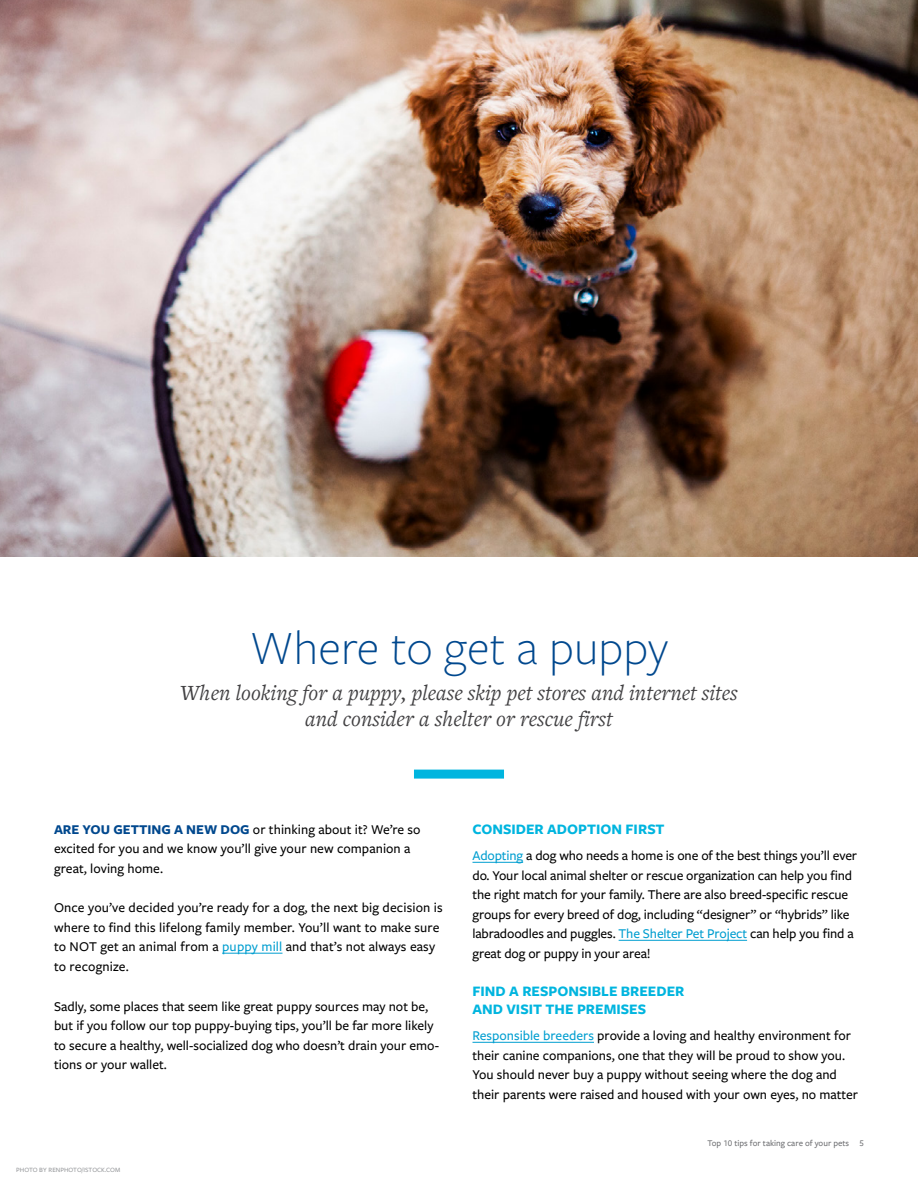
<style>
.page{position:relative;width:918px;height:1188px;background:#fff}
.page>*{position:absolute;margin:0;border:0;box-sizing:border-box;transform-origin:0 0}
.t1{font:300 49.5px "Freight Sans Pro";color:#00488e}
.t2{font:italic 22.5px/25.5px "Freight Text Pro";color:#414042;text-align:center}
.t3{font:700 15px/18px "Freight Sans Pro";color:#00b5df}
.t4{font:500 13.95px/19.5px "Freight Sans Pro";color:#000}
.t5{font:500 9px "Freight Sans Pro";color:#6d6e71}
.t6{font:500 6.75px "Freight Sans Pro";color:#939598}
.s1{font-weight:700;color:#00488e}
.s2{color:#009ed0}
</style>
<div class="page">
<hr style="left:222px;top:953px;width:60px;height:1px;background:#009ed0">
<hr style="left:472px;top:862px;width:51px;height:1px;background:#009ed0">
<hr style="left:619px;top:940px;width:128px;height:1px;background:#009ed0">
<hr style="left:472px;top:1042px;width:122px;height:1px;background:#009ed0">
<img style="left:0;top:0;width:918px;height:556px">
<div style="left:414px;top:770px;width:90px;height:9px;background:#00b5df"></div>
<h1 class="t1" style="left:250px;top:615px;width:420px">Where to get a puppy</h1>
<h2 class="t2" style="left:180px;top:680px;width:559px">When looking for a puppy, please skip pet stores and internet sites and consider a shelter or rescue first</h2>
<p class="t4" style="left:54px;top:819px;width:368px"><span class="s1">ARE YOU GETTING A NEW DOG</span> or thinking about it? We’re so excited for you and we know you’ll give your new companion a great, loving home.</p>
<p class="t4" style="left:54px;top:898px;width:390px">Once you’ve decided you’re ready for a dog, the next big decision is where to find this lifelong family member. You’ll want to make sure to NOT get an animal from a <span class="s2">puppy mill</span> and that’s not always easy to recognize.</p>
<p class="t4" style="left:54px;top:996px;width:387px">Sadly, some places that seem like great puppy sources may not be, but if you follow our top puppy-buying tips, you’ll be far more likely to secure a healthy, well-socialized dog who doesn’t drain your emo&shy;tions or your wallet.</p>
<p class="t6" style="left:16px;top:1165px;width:106px">PHOTO BY RENPHOTO/ISTOCK.COM</p>
<p class="t3" style="left:472px;top:820px;width:194px">CONSIDER ADOPTION FIRST</p>
<p class="t4" style="left:472px;top:846px;width:386px"><span class="s2">Adopting</span> a dog who needs a home is one of the best things you’ll ever do. Your local animal shelter or rescue organization can help you find the right match for your family. There are also breed-specific rescue groups for every breed of dog, including “designer” or “hybrids” like labradoodles and puggles. <span class="s2">The Shelter Pet Project</span> can help you find a great dog or puppy in your area!</p>
<p class="t3" style="left:472px;top:982px;width:213px">FIND A RESPONSIBLE BREEDER<br>AND VISIT THE PREMISES</p>
<p class="t4" style="left:472px;top:1026px;width:387px"><span class="s2">Responsible breeders</span> provide a loving and healthy environment for their canine companions, one that they will be proud to show you.<br>You should never buy a puppy without seeing where the dog and their parents were raised and housed with your own eyes, no matter</p>
<p class="t5" style="left:708px;top:1137px;width:158px">Top 10 tips for taking care of your pets 5</p>
</div>
